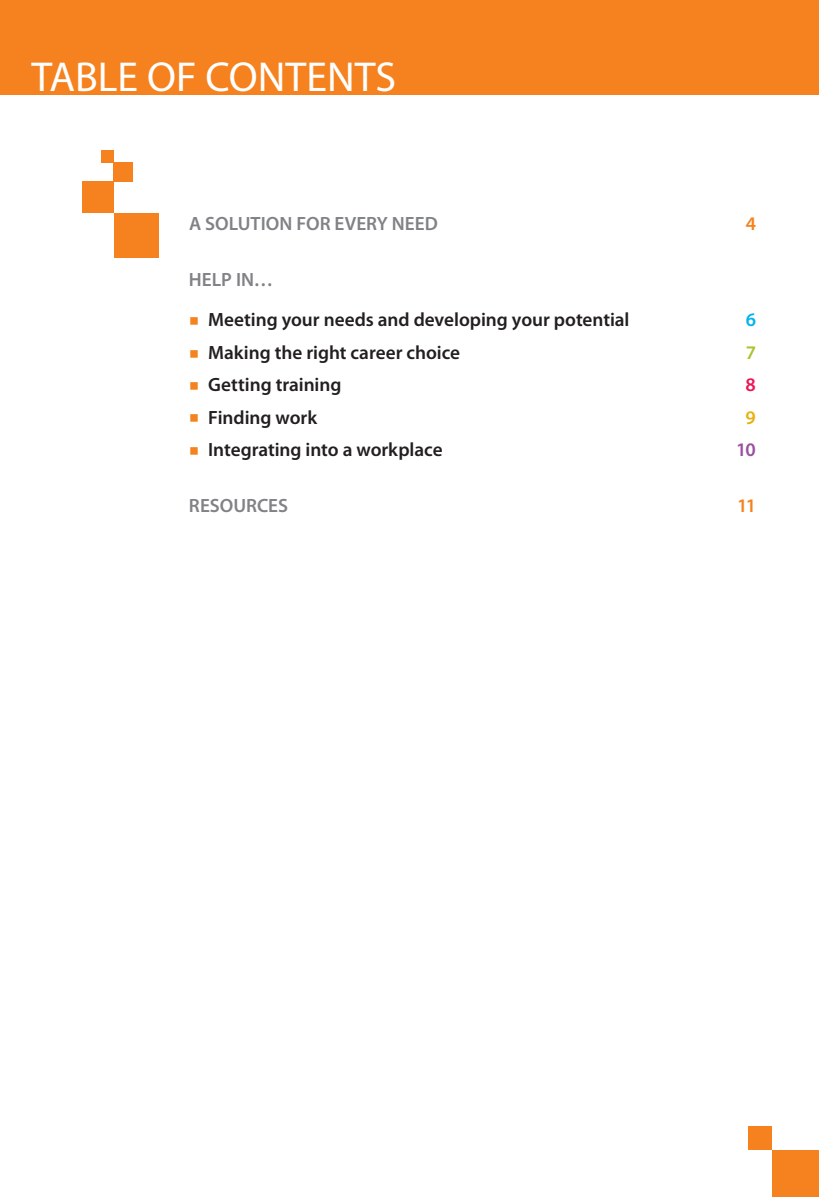
<style>
.page{position:relative;width:819px;height:1197px;background:#fff}
.page>*{position:absolute;margin:0;border:0;box-sizing:border-box;transform-origin:0 0}
.t1{font:42px "Myriad Pro";color:#fff}
.t2{font:600 19.25px "Myriad Pro";letter-spacing:-.005em;color:#231f20}
.t3{font:600 19.25px "Myriad Pro";color:#808285}
.t4{font:600 19.25px "Myriad Pro";color:#f5821f}
.t5{font:600 19.25px "Myriad Pro";color:#9a509f}
.t6{font:600 19.25px "Myriad Pro";color:#00b3f0}
.t7{font:600 19.25px "Myriad Pro";color:#afc12d}
.t8{font:600 19.25px "Myriad Pro";color:#ed1556}
.t9{font:600 19.25px "Myriad Pro";color:#e7b10e}
.s1{color:#f5821f}
</style>
<div class="page">
<div style="left:0;top:0;width:819px;height:94px;background:#f5821f"></div>
<div style="left:772px;top:1150px;width:47px;height:47px;background:#f5821f"></div>
<div style="left:748px;top:1126px;width:24px;height:24px;background:#f5821f"></div>
<div style="left:82px;top:182px;width:32px;height:31px;background:#f5821f"></div>
<div style="left:114px;top:162px;width:19px;height:20px;background:#f5821f"></div>
<div style="left:101px;top:150px;width:13px;height:12px;background:#f5821f"></div>
<div style="left:114px;top:213px;width:44px;height:45px;background:#f5821f"></div>
<h1 class="t1" style="left:32px;top:51px;width:366px">TABLE OF CONTENTS</h1>
<p class="t3" style="left:189px;top:211px;width:251px">A SOLUTION FOR EVERY NEED</p>
<p class="t4" style="left:746px;top:211px;width:12px">4</p>
<p class="t3" style="left:189px;top:267px;width:86px">HELP IN…</p>
<p class="t2" style="left:189px;top:308px;width:442px"><span class="s1">○</span> Meeting your needs and developing your potential</p>
<p class="t6" style="left:746px;top:308px;width:12px">6</p>
<p class="t2" style="left:189px;top:340px;width:273px"><span class="s1">○</span> Making the right career choice</p>
<p class="t7" style="left:746px;top:340px;width:12px">7</p>
<p class="t2" style="left:189px;top:372px;width:154px"><span class="s1">○</span> Getting training</p>
<p class="t8" style="left:746px;top:372px;width:12px">8</p>
<p class="t2" style="left:189px;top:405px;width:130px"><span class="s1">○</span> Finding work</p>
<p class="t9" style="left:746px;top:405px;width:12px">9</p>
<p class="t2" style="left:189px;top:437px;width:255px"><span class="s1">○</span> Integrating into a workplace</p>
<p class="t5" style="left:736px;top:437px;width:21px">10</p>
<p class="t3" style="left:189px;top:493px;width:101px">RESOURCES</p>
<p class="t4" style="left:737px;top:493px;width:20px">11</p>
</div>
